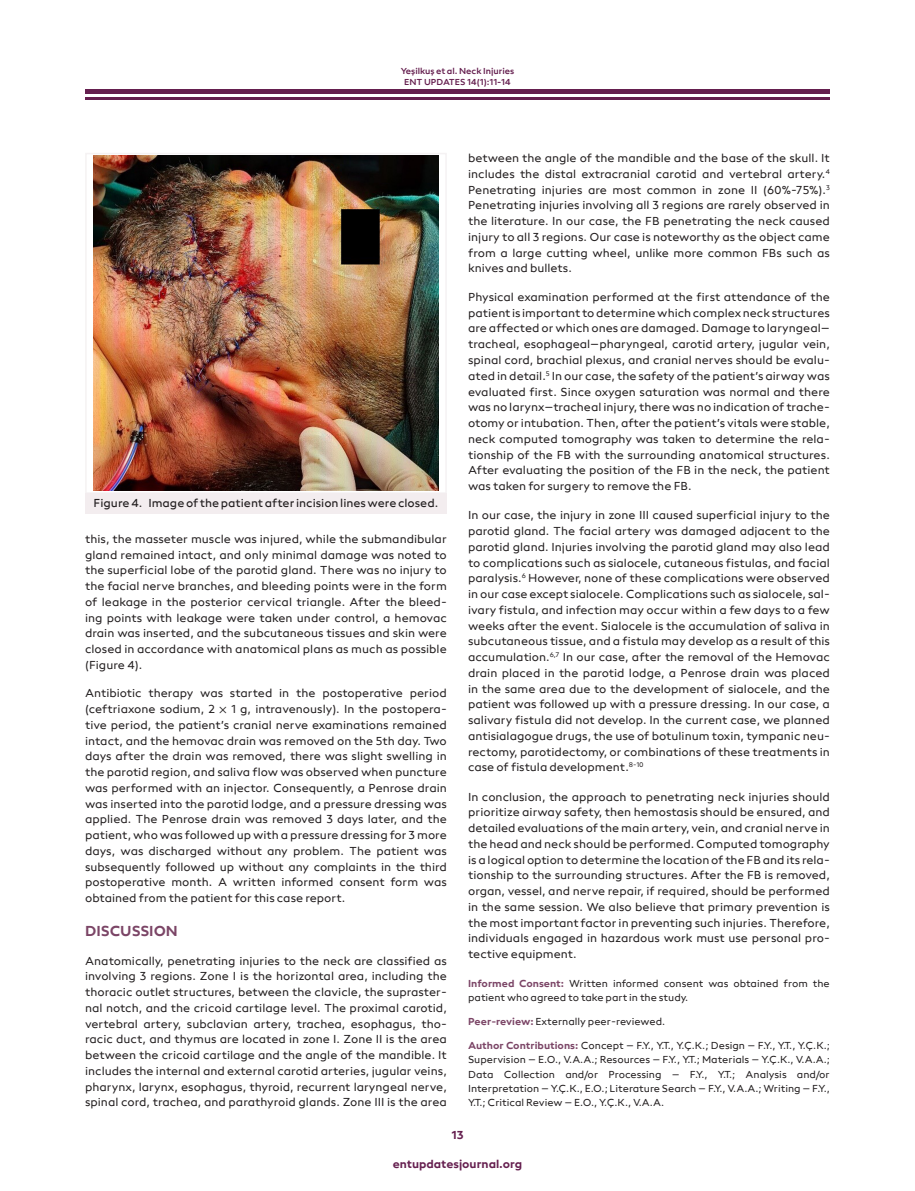
<style>
.page{position:relative;width:915px;height:1191px;background:#fff}
.page>*{position:absolute;margin:0;border:0;box-sizing:border-box;transform-origin:0 0}
.t1{font:15px "neue Radial A Bold";color:#7b4566}
.t2{font:12px/15.8px "neue Radial A Regular";color:#231f20;text-align:justify}
.t3{font:12px "neue Radial A Book";color:#231f20}
.t4{font:12px "neue Radial A Bold";color:#651f4f}
.t5{font:10.5px/14.2px "neue Radial A Regular";color:#231f20}
.t6{font:9px/10.8px "neue Radial A Medium";color:#651f4f;text-align:center}
.s1{font-family:"STIX General"}
.s2{font-family:"neue Radial A Bold";color:#7b4566}
</style>
<div class="page">
<hr style="left:85px;top:89px;width:744px;height:4px;background:#651f4f">
<hr style="left:85px;top:98px;width:744px;height:2px;background:#651f4f">
<div style="left:85px;top:153px;width:361px;height:341px;border:2px solid #f5f2f3"></div>
<div style="left:85px;top:493px;width:361px;height:21px;background:#f3edef"></div>
<img style="left:94px;top:156px;width:344px;height:334px">
<p class="t6" style="left:400px;top:66px;width:115px">Yeşilkuş et al. Neck Injuries<br>ENT UPDATES 14(1):11-14</p>
<p class="t3" style="left:94px;top:497px;width:346px">Figure 4. Image of the patient after incision lines were closed.</p>
<p class="t2" style="left:85px;top:532px;width:363px">this, the masseter muscle was injured, while the submandibular gland remained intact, and only minimal damage was noted to the superficial lobe of the parotid gland. There was no injury to the facial nerve branches, and bleeding points were in the form of leakage in the posterior cervical triangle. After the bleed&shy;ing points with leakage were taken under control, a hemovac drain was inserted, and the subcutaneous tissues and skin were closed in accordance with anatomical plans as much as possible (Figure 4).</p>
<p class="t2" style="left:85px;top:686px;width:363px">Antibiotic therapy was started in the postoperative period (ceftriaxone sodium, 2 <span class="s1">×</span> 1 g, intravenously). In the postopera&shy;tive period, the patient’s cranial nerve examinations remained intact, and the hemovac drain was removed on the 5th day. Two days after the drain was removed, there was slight swelling in the parotid region, and saliva flow was observed when puncture was performed with an injector. Consequently, a Penrose drain was inserted into the parotid lodge, and a pressure dressing was applied. The Penrose drain was removed 3 days later, and the patient, who was followed up with a pressure dressing for 3 more days, was discharged without any problem. The patient was subsequently followed up without any complaints in the third postoperative month. A written informed consent form was obtained from the patient for this case report.</p>
<p class="t1" style="left:85px;top:924px;width:94px">DISCUSSION</p>
<p class="t2" style="left:85px;top:953px;width:363px">Anatomically, penetrating injuries to the neck are classified as involving 3 regions. Zone I is the horizontal area, including the thoracic outlet structures, between the clavicle, the supraster&shy;nal notch, and the cricoid cartilage level. The proximal carotid, vertebral artery, subclavian artery, trachea, esophagus, tho&shy;racic duct, and thymus are located in zone I. Zone II is the area between the cricoid cartilage and the angle of the mandible. It includes the internal and external carotid arteries, jugular veins, pharynx, larynx, esophagus, thyroid, recurrent laryngeal nerve, spinal cord, trachea, and parathyroid glands. Zone III is the area</p>
<p class="t2" style="left:468px;top:151px;width:363px">between the angle of the mandible and the base of the skull. It includes the distal extracranial carotid and vertebral artery.<sup>4<br></sup>Penetrating injuries are most common in zone II (60%-75%).<sup>3<br></sup>Penetrating injuries involving all 3 regions are rarely observed in the literature. In our case, the FB penetrating the neck caused injury to all 3 regions. Our case is noteworthy as the object came from a large cutting wheel, unlike more common FBs such as knives and bullets.</p>
<p class="t2" style="left:468px;top:290px;width:363px">Physical examination performed at the first attendance of the patient is important to determine which complex neck structures are affected or which ones are damaged. Damage to laryngeal– tracheal, esophageal–pharyngeal, carotid artery, jugular vein, spinal cord, brachial plexus, and cranial nerves should be evalu&shy;ated in detail.<sup>5</sup> In our case, the safety of the patient’s airway was evaluated first. Since oxygen saturation was normal and there was no larynx–tracheal injury, there was no indication of trache&shy;otomy or intubation. Then, after the patient’s vitals were stable, neck computed tomography was taken to determine the rela&shy;tionship of the FB with the surrounding anatomical structures.<br>After evaluating the position of the FB in the neck, the patient was taken for surgery to remove the FB.</p>
<p class="t2" style="left:468px;top:508px;width:363px">In our case, the injury in zone III caused superficial injury to the parotid gland. The facial artery was damaged adjacent to the parotid gland. Injuries involving the parotid gland may also lead to complications such as sialocele, cutaneous fistulas, and facial paralysis.<sup>6</sup> However, none of these complications were observed in our case except sialocele. Complications such as sialocele, sal&shy;ivary fistula, and infection may occur within a few days to a few weeks after the event. Sialocele is the accumulation of saliva in subcutaneous tissue, and a fistula may develop as a result of this accumulation.<sup>6,7</sup> In our case, after the removal of the Hemovac drain placed in the parotid lodge, a Penrose drain was placed in the same area due to the development of sialocele, and the patient was followed up with a pressure dressing. In our case, a salivary fistula did not develop. In the current case, we planned antisialagogue drugs, the use of botulinum toxin, tympanic neu&shy;rectomy, parotidectomy, or combinations of these treatments in case of fistula development.<sup>8-10</sup></p>
<p class="t2" style="left:468px;top:789px;width:363px">In conclusion, the approach to penetrating neck injuries should prioritize airway safety, then hemostasis should be ensured, and detailed evaluations of the main artery, vein, and cranial nerve in the head and neck should be performed. Computed tomography is a logical option to determine the location of the FB and its rela&shy;tionship to the surrounding structures. After the FB is removed, organ, vessel, and nerve repair, if required, should be performed in the same session. We also believe that primary prevention is the most important factor in preventing such injuries. Therefore, individuals engaged in hazardous work must use personal pro&shy;tective equipment.</p>
<p class="t5" style="left:468px;top:976px;width:363px"><span class="s2">Informed Consent:</span> Written informed consent was obtained from the patient who agreed to take part in the study.</p>
<p class="t5" style="left:468px;top:1015px;width:198px"><span class="s2">Peer-review:</span> Externally peer-reviewed.</p>
<p class="t5" style="left:468px;top:1039px;width:363px;text-align:justify"><span class="s2">Author Contributions:</span> Concept – F.Y., Y.T., Y.Ç.K.; Design – F.Y., Y.T., Y.Ç.K.; Supervision – E.O., V.A.A.; Resources – F.Y., Y.T.; Materials – Y.Ç.K., V.A.A.; Data Collection and/or Processing – F.Y., Y.T.; Analysis and/or Interpretation – Y.Ç.K., E.O.; Literature Search – F.Y., V.A.A.; Writing – F.Y., Y.T.; Critical Review – E.O., Y.Ç.K., V.A.A.</p>
<p class="t4" style="left:451px;top:1129px;width:14px">13</p>
<p class="t4" style="left:392px;top:1158px;width:131px">entupdatesjournal.org</p>
</div>
